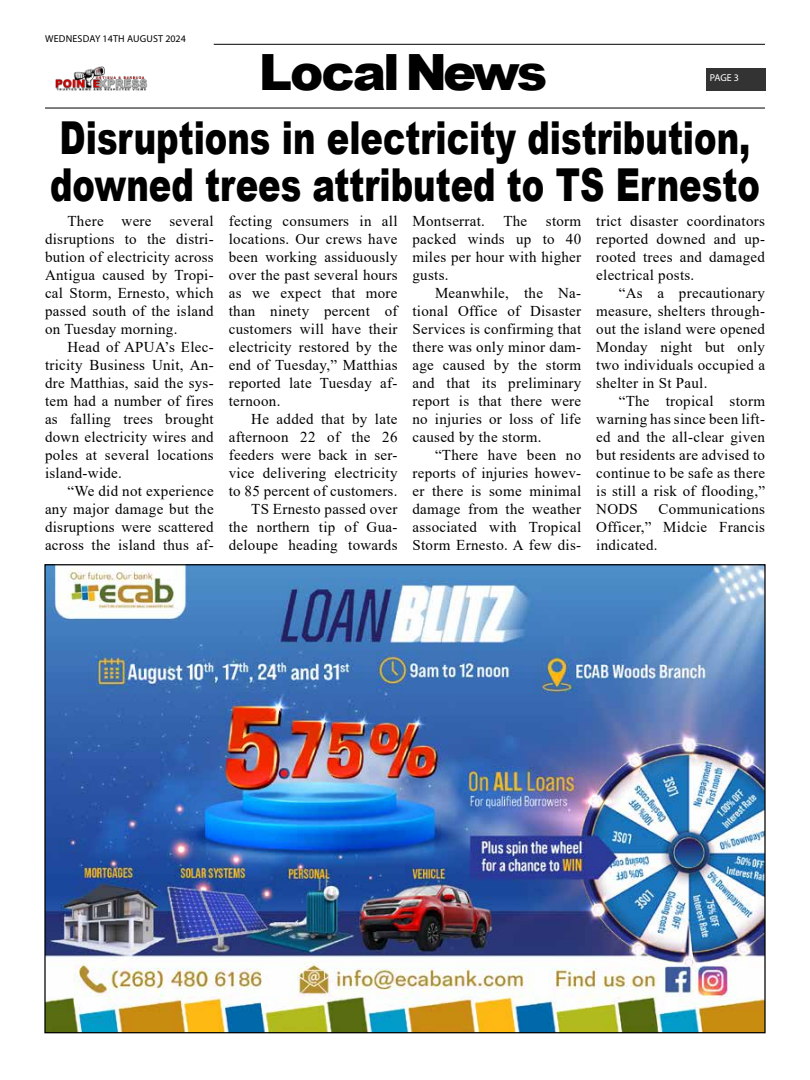
<style>
.page{position:relative;width:810px;height:1080px;background:#fff}
.page>*{position:absolute;margin:0;border:0;box-sizing:border-box;transform-origin:0 0}
.t1{font:900 50px "Arial";letter-spacing:-.06em;color:#000}
.t2{font:900 45.38px/47.5px "Arial";color:#000;scale:.74 1}
.t3{font:15px/18px "Times New Roman";letter-spacing:.02em;color:#000;text-align:justify}
.t4{font:10px "Myriad Pro";letter-spacing:.02em;color:#000}
.t5{font:10px "Myriad Pro";color:#fff}
</style>
<div class="page">
<hr style="left:45px;top:107px;width:720px;height:2px;background:#333">
<hr style="left:214px;top:44px;width:551px;height:1px;background:#333">
<div style="left:706px;top:68px;width:60px;height:23px;background:#333"></div>
<img style="left:55px;top:66px;width:93px;height:25px">
<img style="left:46px;top:566px;width:718px;height:465px">
<p class="t4" style="left:45px;top:33px;width:142px">WEDNESDAY 14TH AUGUST 2024</p>
<h1 class="t1" style="left:259px;top:36px;width:290px">Local News</h1>
<h2 class="t2" style="left:50px;top:112px;width:961px">Disruptions in electricity distribution, downed trees attributed to TS Ernesto</h2>
<p class="t5" style="left:710px;top:72px;width:31px">PAGE 3</p>
<p class="t3" style="left:45px;top:212px;width:170px;text-indent:22px">There were several disruptions to the distri&shy;bution of electricity across Antigua caused by Tropi&shy;cal Storm, Ernesto, which passed south of the island on Tuesday morning.</p>
<p class="t3" style="left:45px;top:338px;width:170px;text-indent:22px">Head of APUA’s Elec&shy;tricity Business Unit, An&shy;dre Matthias, said the sys&shy;tem had a number of fires as falling trees brought down electricity wires and poles at several locations island-wide.</p>
<p class="t3" style="left:45px;top:482px;width:170px;text-indent:22px">“We did not experience any major damage but the disruptions were scattered across the island thus af-</p>
<p class="t3" style="left:229px;top:212px;width:170px">fecting consumers in all locations. Our crews have been working assiduously over the past several hours as we expect that more than ninety percent of customers will have their electricity restored by the end of Tuesday,” Matthias reported late Tuesday af&shy;ternoon.</p>
<p class="t3" style="left:229px;top:410px;width:170px;text-align:right">He added that by late afternoon 22 of the 26 feeders were back in ser&shy;vice delivering electricity to 85 percent of customers.<br>TS Ernesto passed over the northern tip of Gua&shy;deloupe heading towards</p>
<p class="t3" style="left:412px;top:212px;width:170px">Montserrat. The storm packed winds up to 40 miles per hour with higher gusts.</p>
<p class="t3" style="left:412px;top:284px;width:170px;text-indent:22px">Meanwhile, the Na&shy;tional Office of Disaster Services is confirming that there was only minor dam&shy;age caused by the storm and that its preliminary report is that there were no injuries or loss of life caused by the storm.</p>
<p class="t3" style="left:412px;top:446px;width:170px;text-indent:22px">“There have been no reports of injuries howev&shy;er there is some minimal damage from the weather associated with Tropical Storm Ernesto. A few dis-</p>
<p class="t3" style="left:596px;top:212px;width:170px">trict disaster coordinators reported downed and up&shy;rooted trees and damaged electrical posts.</p>
<p class="t3" style="left:596px;top:284px;width:170px;text-indent:22px">“As a precautionary measure, shelters through&shy;out the island were opened Monday night but only two individuals occupied a shelter in St Paul.</p>
<p class="t3" style="left:596px;top:392px;width:170px;text-indent:22px">“The tropical storm warning has since been lift&shy;ed and the all-clear given but residents are advised to continue to be safe as there is still a risk of flooding,” NODS</p>
<p class="t3" style="left:596px;top:500px;width:170px;text-indent:62px">Communications Officer,” Midcie Francis indicated.</p>
</div>
